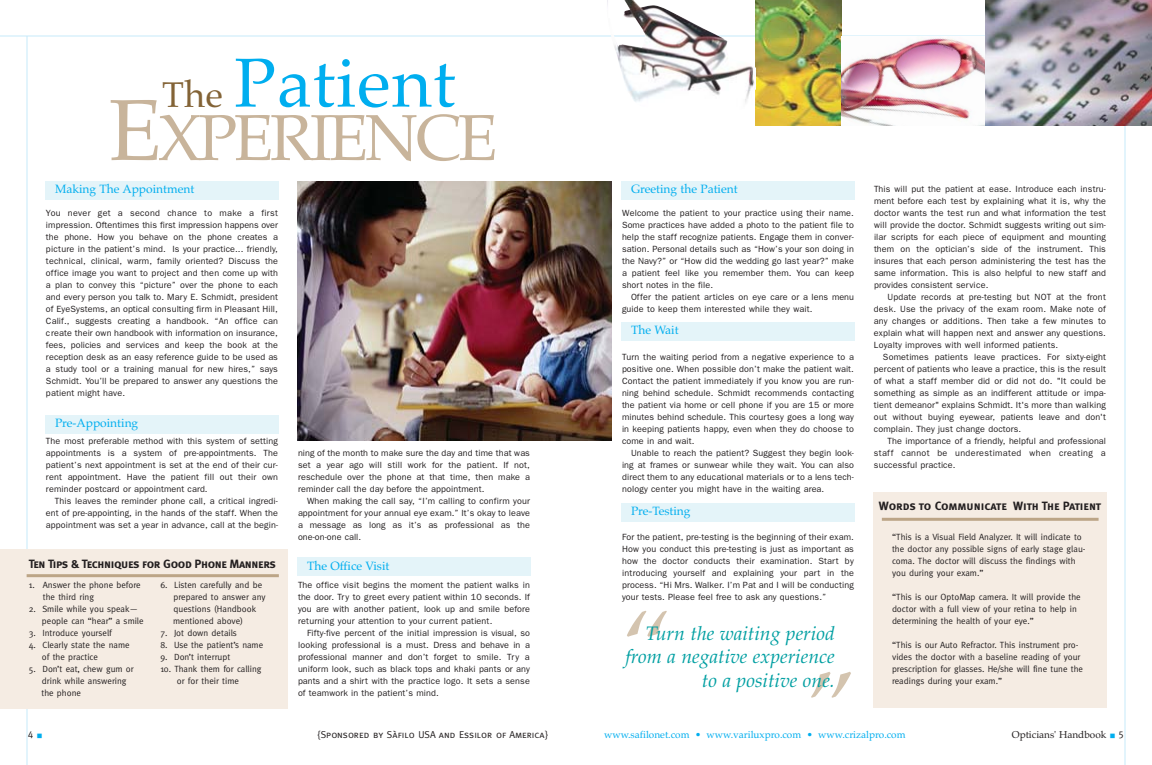
<style>
.page{position:relative;width:1152px;height:765px;background:#fff}
.page>*{position:absolute;margin:0;border:0;box-sizing:border-box;transform-origin:0 0}
.t1{font:italic 107.9px "Palatino";color:#d4c4af}
.t2{font:69.3px "Palatino";letter-spacing:.015em;color:#00aeef}
.t3{font:65px "Palatino";letter-spacing:-.055em;color:#c8b49b}
.t4{font:italic 19.5px/23.8px "Palatino";color:#009fa2;text-align:right}
.t5{font:12px "Palatino";color:#00aeef}
.t6{font:12px "Meta Bold Caps";letter-spacing:-.03em;color:#231f20}
.t7{font:10px "Palatino";color:#00aeef}
.t8{font:10px "Meta Caps";color:#231f20}
.t9{font:10px "Palatino";color:#231f20}
.t10{font:9px/12px "Franklin Gothic";letter-spacing:.015em;color:#231f20;text-align:justify}
.t11{font:9px/12px "Meta";color:#231f20}
.s1{font-size:35.7px;color:#836336}
.s2{font-size:86.7px}
.s3{font-family:"Meta Bold Expert";font-size:6px;color:#00aeef}
.s4{font-family:"Meta Caps"}
</style>
<div class="page">
<hr style="left:0;top:36px;width:576px;height:1px;background:#c6eafb">
<hr style="left:27px;top:36px;width:1px;height:729px;background:#c6eafb">
<div style="left:0;top:549px;width:288px;height:159px;background:#f5ece3"></div>
<div style="left:873px;top:493px;width:234px;height:215px;background:#f5ece3"></div>
<img style="left:297px;top:182px;width:315px;height:258px">
<div style="left:45px;top:181px;width:234px;height:18px;background:#e4f4f9"></div>
<hr style="left:27px;top:574px;width:252px;height:3px;background:#bca587">
<hr style="left:882px;top:518px;width:217px;height:3px;background:#bca587">
<div style="left:621px;top:181px;width:234px;height:18px;background:#e4f4f9"></div>
<div style="left:45px;top:415px;width:234px;height:18px;background:#e4f4f9"></div>
<div style="left:621px;top:503px;width:234px;height:19px;background:#e4f4f9"></div>
<div style="left:297px;top:558px;width:234px;height:18px;background:#e4f4f9"></div>
<div style="left:621px;top:322px;width:234px;height:19px;background:#e4f4f9"></div>
<hr style="left:576px;top:36px;width:576px;height:1px;background:#c6eafb">
<hr style="left:1125px;top:36px;width:1px;height:729px;background:#c6eafb">
<img style="left:755px;top:0;width:87px;height:126px">
<img style="left:842px;top:36px;width:143px;height:90px">
<img style="left:985px;top:0;width:167px;height:126px">
<img style="left:606px;top:0;width:149px;height:103px">
<h2 class="t2" style="left:162px;top:56px;width:295px"><span class="s1">The</span> Patient</h2>
<h3 class="t3" style="left:109px;top:113px;width:390px"><span class="s2">E</span>XPERIENCE</h3>
<h3 class="t5" style="left:55px;top:184px;width:141px">Making The Appointment</h3>
<p class="t10" style="left:46px;top:208px;width:234px">You never get a second chance to make a first impression. Oftentimes this first impression happens over the phone. How you behave on the phone creates a picture in the patient’s mind. Is your practice... friendly, technical, clinical, warm, family oriented? Discuss the office image you want to project and then come up with a plan to convey this “picture” over the phone to each and every person you talk to. Mary E. Schmidt, president of EyeSystems, an optical consulting firm in Pleasant Hill, Calif., suggests creating a handbook. “An office can create their own handbook with information on insurance, fees, policies and services and keep the book at the reception desk as an easy reference guide to be used as a study tool or a training manual for new hires,” says Schmidt. You’ll be prepared to answer any questions the patient might have.</p>
<p class="t10" style="left:46px;top:436px;width:234px">The most preferable method with this system of setting appointments is a system of pre-appointments. The patient’s next appointment is set at the end of their cur&shy;rent appointment. Have the patient fill out their own reminder postcard or appointment card.</p>
<p class="t10" style="left:46px;top:496px;width:234px;text-indent:9px">This leaves the reminder phone call, a critical ingredi&shy;ent of pre-appointing, in the hands of the staff. When the appointment was set a year in advance, call at the begin-</p>
<h3 class="t5" style="left:55px;top:418px;width:85px">Pre-Appointing</h3>
<h3 class="t6" style="left:29px;top:557px;width:249px">Ten Tips &amp; Techniques for Good Phone Manners</h3>
<p class="t11" style="left:43px;top:580px;width:99px;text-indent:-14px">1. Answer the phone before the third ring</p>
<p class="t11" style="left:42px;top:604px;width:103px;text-indent:-13px">2. Smile while you speak— people can “hear” a smile</p>
<p class="t11" style="left:29px;top:628px;width:85px">3. Introduce yourself</p>
<p class="t11" style="left:42px;top:640px;width:89px;text-indent:-13px">4. Clearly state the name of the practice</p>
<p class="t11" style="left:41px;top:664px;width:94px;text-indent:-13px">5. Don’t eat, chew gum or drink while answering the phone</p>
<p class="t11" style="left:173px;top:580px;width:94px;text-indent:-13px">6. Listen carefully and be prepared to answer any questions (Handbook mentioned above)</p>
<p class="t11" style="left:160px;top:628px;width:78px">7. Jot down details</p>
<p class="t11" style="left:160px;top:640px;width:104px">8. Use the patient’s name</p>
<p class="t11" style="left:160px;top:652px;width:71px">9. Don’t interrupt</p>
<p class="t11" style="left:177px;top:664px;width:86px;text-indent:-16px">10. Thank them for calling or for their time</p>
<p class="t10" style="left:298px;top:448px;width:234px">ning of the month to make sure the day and time that was set a year ago will still work for the patient. If not, reschedule over the phone at that time, then make a reminder call the day before the appointment.</p>
<p class="t10" style="left:298px;top:496px;width:234px;text-indent:9px">When making the call say, “I’m calling to confirm your appointment for your annual eye exam.” It’s okay to leave a message as long as it’s as professional as the one-on-one call.</p>
<h3 class="t5" style="left:307px;top:561px;width:84px">The Office Visit</h3>
<p class="t10" style="left:298px;top:580px;width:234px">The office visit begins the moment the patient walks in the door. Try to greet every patient within 10 seconds. If you are with another patient, look up and smile before returning your attention to your current patient.</p>
<p class="t10" style="left:298px;top:628px;width:234px;text-indent:9px">Fifty-five percent of the initial impression is visual, so looking professional is a must. Dress and behave in a professional manner and don’t forget to smile. Try a uniform look, such as black tops and khaki pants or any pants and a shirt with the practice logo. It sets a sense of teamwork in the patient’s mind.</p>
<h3 class="t5" style="left:631px;top:184px;width:108px">Greeting the Patient</h3>
<p class="t10" style="left:622px;top:208px;width:234px">Welcome the patient to your practice using their name.<br>Some practices have added a photo to the patient file to help the staff recognize patients. Engage them in conver&shy;sation. Personal details such as “How’s your son doing in the Navy?” or “How did the wedding go last year?” make a patient feel like you remember them. You can keep short notes in the file.</p>
<p class="t10" style="left:622px;top:292px;width:233px;text-indent:9px">Offer the patient articles on eye care or a lens menu guide to keep them interested while they wait.</p>
<p class="t10" style="left:622px;top:352px;width:234px">Turn the waiting period from a negative experience to a positive one. When possible don’t make the patient wait.<br>Contact the patient immediately if you know you are run&shy;ning behind schedule. Schmidt recommends contacting the patient via home or cell phone if you are 15 or more minutes behind schedule. This courtesy goes a long way in keeping patients happy, even when they do choose to come in and wait.</p>
<p class="t10" style="left:622px;top:448px;width:233px;text-indent:9px">Unable to reach the patient? Suggest they begin look&shy;ing at frames or sunwear while they wait. You can also direct them to any educational materials or to a lens tech&shy;nology center you might have in the waiting area.</p>
<p class="t10" style="left:622px;top:532px;width:234px">For the patient, pre-testing is the beginning of their exam.<br>How you conduct this pre-testing is just as important as how the doctor conducts their examination. Start by introducing yourself and explaining your part in the process. “Hi Mrs. Walker. I’m Pat and I will be conducting your tests. Please feel free to ask any questions.”</p>
<h3 class="t5" style="left:631px;top:325px;width:49px">The Wait</h3>
<h3 class="t5" style="left:631px;top:506px;width:61px">Pre-Testing</h3>
<h1 class="t1" style="left:615px;top:607px;width:55px">“</h1>
<h3 class="t4" style="left:625px;top:623px;width:211px">Turn the waiting period from a negative experience to a positive one.</h3>
<h1 class="t1" style="left:798px;top:668px;width:55px">”</h1>
<p class="t10" style="left:874px;top:184px;width:234px">This will put the patient at ease. Introduce each instru&shy;ment before each test by explaining what it is, why the doctor wants the test run and what information the test will provide the doctor. Schmidt suggests writing out sim&shy;ilar scripts for each piece of equipment and mounting them on the optician’s side of the instrument. This insures that each person administering the test has the same information. This is also helpful to new staff and provides consistent service.</p>
<p class="t10" style="left:874px;top:292px;width:234px;text-indent:14px">Update records at pre-testing but NOT at the front desk. Use the privacy of the exam room. Make note of any changes or additions. Then take a few minutes to explain what will happen next and answer any questions.<br>Loyalty improves with well informed patients.</p>
<p class="t10" style="left:874px;top:352px;width:233px;text-indent:9px">Sometimes patients leave practices. For sixty-eight percent of patients who leave a practice, this is the result of what a staff member did or did not do. "It could be something as simple as an indifferent attitude or impa&shy;tient demeanor" explains Schmidt. It's more than walking out without buying eyewear, patients leave and don't complain. They just change doctors.</p>
<p class="t10" style="left:874px;top:436px;width:233px;text-indent:13px">The importance of a friendly, helpful and professional staff cannot be underestimated when creating a successful practice.</p>
<h3 class="t6" style="left:879px;top:499px;width:224px">Words to Communicate With The Patient</h3>
<p class="t11" style="left:892px;top:532px;width:195px">“This is a Visual Field Analyzer. It will indicate to the doctor any possible signs of early stage glau&shy;coma. The doctor will discuss the findings with you during your exam.”</p>
<p class="t11" style="left:892px;top:592px;width:190px">“This is our OptoMap camera. It will provide the doctor with a full view of your retina to help in determining the health of your eye.”</p>
<p class="t11" style="left:892px;top:640px;width:193px">“This is our Auto Refractor. This instrument pro&shy;vides the doctor with a baseline reading of your prescription for glasses. He/she will fine tune the readings during your exam.”</p>
<p class="t8" style="left:28px;top:729px;width:15px">4 <span class="s3">z</span></p>
<p class="t8" style="left:318px;top:729px;width:232px">{Sponsored by Sàfilo USA and Essilor of America}</p>
<p class="t7" style="left:604px;top:731px;width:303px">www.safilonet.com • www.variluxpro.com • www.crizalpro.com</p>
<p class="t9" style="left:1012px;top:731px;width:114px">Opticians' Handbook <span class="s3">z</span> <span class="s4">5</span></p>
</div>
